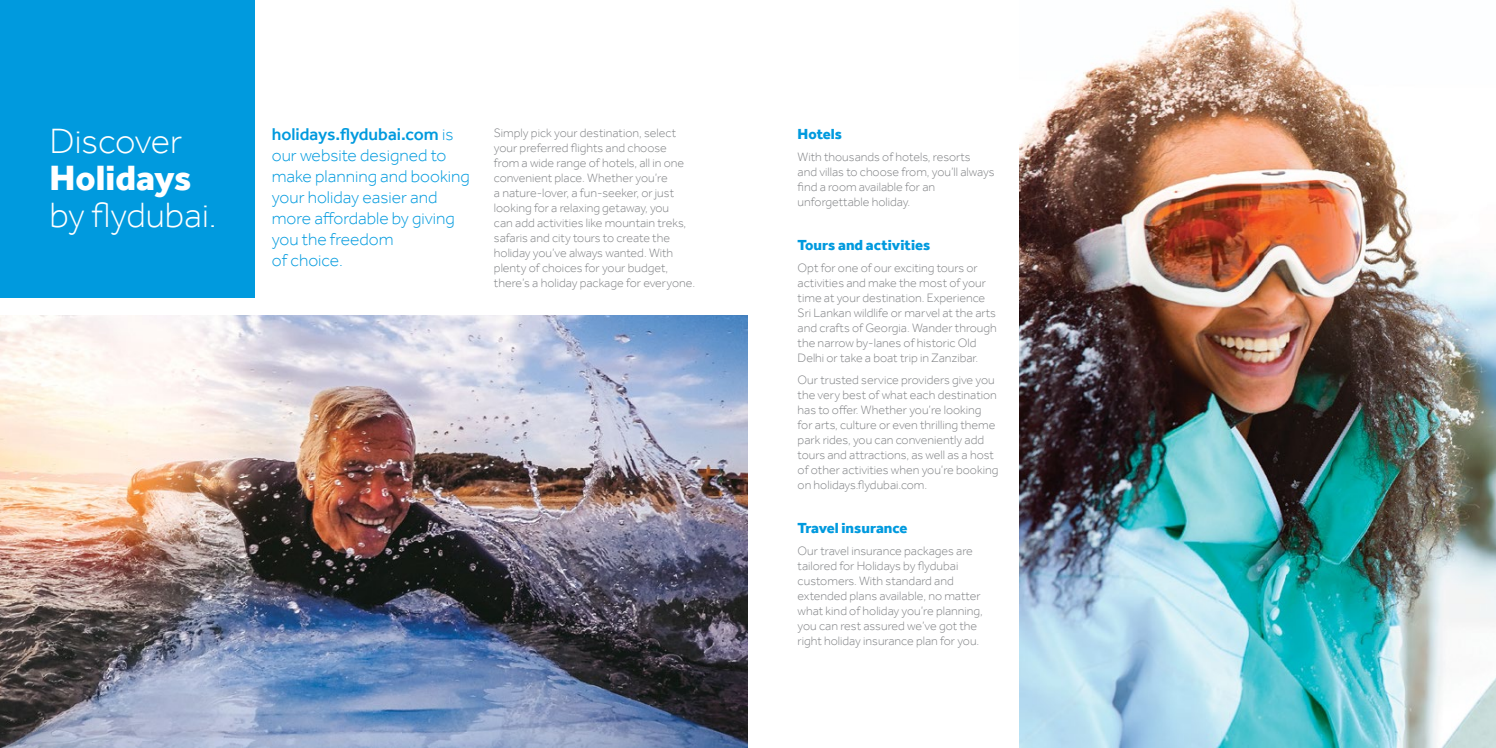
<style>
.page{position:relative;width:1496px;height:748px;background:#fff}
.page>*{position:absolute;margin:0;border:0;box-sizing:border-box;transform-origin:0 0}
.t1{font:300 36.12px "Effra";color:#fff}
.t2{font:800 36.12px "Effra";color:#fff}
.t3{font:300 17.5px/21px "Effra";color:#009ade}
.t4{font:800 15px "Effra";color:#009ade}
.t5{font:300 12.5px/15px "Effra";color:#808285}
.s1{font-weight:500}
</style>
<div class="page">
<div style="left:0;top:0;width:254px;height:298px;background:#009ade"></div>
<img style="left:0;top:315px;width:748px;height:433px">
<img style="left:1019px;top:0;width:476px;height:748px">
<h1 class="t1" style="left:50px;top:119px;width:134px">Discover</h1>
<h1 class="t2" style="left:50px;top:156px;width:144px">Holidays</h1>
<h1 class="t1" style="left:50px;top:193px;width:168px">by flydubai.</h1>
<h2 class="t3" style="left:272px;top:124px;width:200px"><span class="s1">holidays.flydubai.com</span> is our website designed to make planning and booking your holiday easier and more affordable by giving you the freedom<br>of choice.</h2>
<p class="t4" style="left:797px;top:124px;width:46px">Hotels</p>
<p class="t5" style="left:494px;top:125px;width:203px">Simply pick your destination, select your preferred flights and choose from a wide range of hotels, all in one convenient place. Whether you’re<br>a nature-lover, a fun-seeker, or just looking for a relaxing getaway, you<br>can add activities like mountain treks, safaris and city tours to create the holiday you’ve always wanted. With plenty of choices for your budget, there’s a holiday package for everyone.</p>
<p class="t5" style="left:797px;top:149px;width:198px">With thousands of hotels, resorts<br>and villas to choose from, you’ll always find a room available for an unforgettable holiday.</p>
<p class="t4" style="left:797px;top:236px;width:134px">Tours and activities</p>
<p class="t5" style="left:797px;top:260px;width:201px">Opt for one of our exciting tours or activities and make the most of your time at your destination. Experience Sri Lankan wildlife or marvel at the arts and crafts of Georgia. Wander through the narrow by-lanes of historic Old Delhi or take a boat trip in Zanzibar.</p>
<p class="t5" style="left:797px;top:372px;width:202px">Our trusted service providers give you the very best of what each destination has to offer. Whether you’re looking for arts, culture or even thrilling theme park rides, you can conveniently add tours and attractions, as well as a host of other activities when you’re booking on holidays.flydubai.com.</p>
<p class="t4" style="left:797px;top:519px;width:111px">Travel insurance</p>
<p class="t5" style="left:797px;top:543px;width:187px">Our travel insurance packages are tailored for Holidays by flydubai customers. With standard and extended plans available, no matter what kind of holiday you’re planning, you can rest assured we’ve got the right holiday insurance plan for you.</p>
</div>
